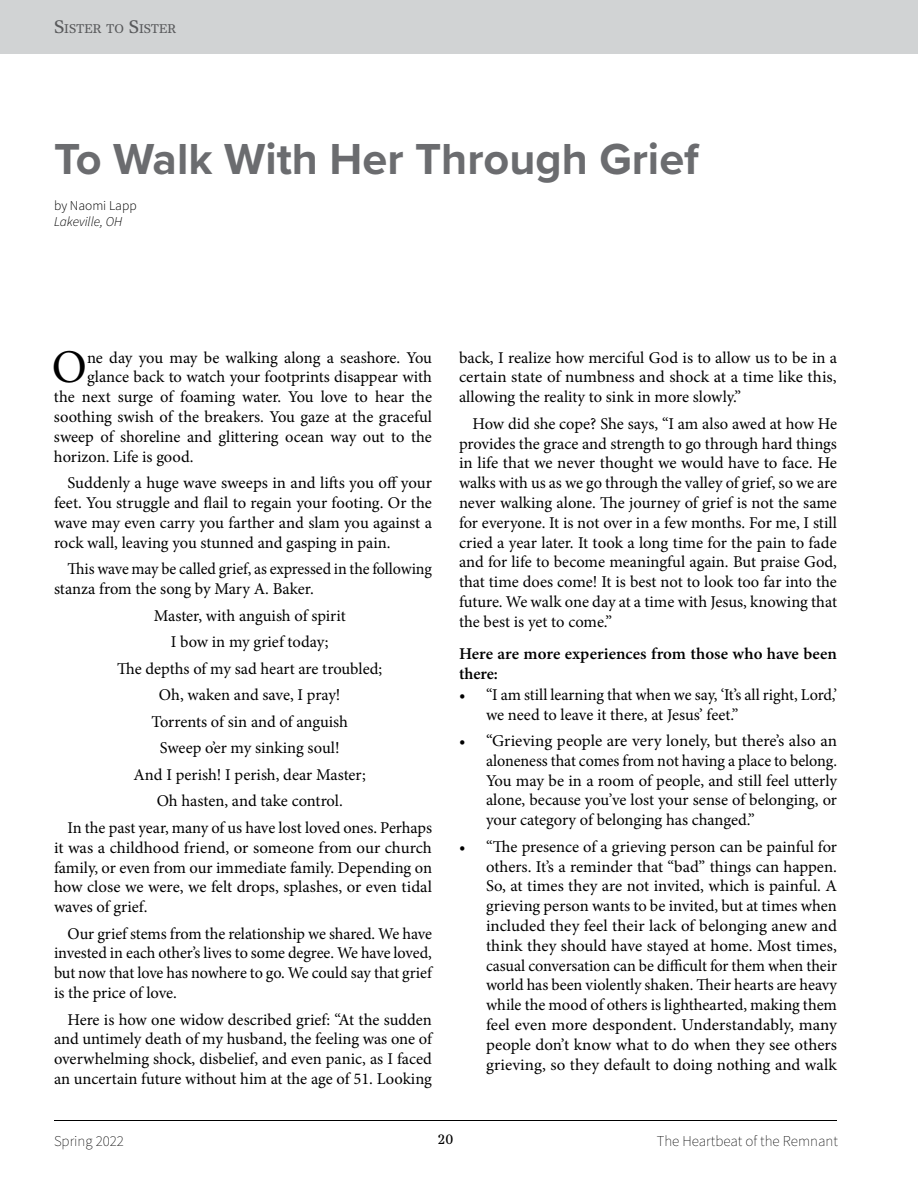
<style>
.page{position:relative;width:918px;height:1188px;background:#fff}
.page>*{position:absolute;margin:0;border:0;box-sizing:border-box;transform-origin:0 0}
.t1{font:46.95px "Minion Pro";color:#000}
.t2{font:700 45px "Proxima Nova";color:#6b6c6f}
.t3{font:16.5px/19.8px "Minion Pro";letter-spacing:-.005em;color:#000;text-align:justify}
.t4{font:600 16.5px/19.8px "Minion Pro";color:#000}
.t5{font:200 15px "Source Sans Pro";color:#000}
.t6{font:italic 300 13.5px "Source Sans Pro";color:#000}
.t7{font:300 13.5px "Source Sans Pro";color:#000}
.t8{font:500 13.5px "Core Serif N 45";color:#000}
.t9{font:500 12.6px "Core Serif N 45";color:#58595b}
.s1{font-size:18px}
</style>
<div class="page">
<div style="left:0;top:0;width:918px;height:54px;background:#d1d3d4"></div>
<hr style="left:54px;top:1120px;width:783px;height:1px;background:#000">
<p class="t9" style="left:54px;top:21px;width:124px"><span class="s1">S</span>ISTER TO <span class="s1">S</span>ISTER</p>
<h2 class="t2" style="left:54px;top:125px;width:646px">To Walk With Her Through Grief</h2>
<p class="t7" style="left:54px;top:197px;width:84px">by Naomi Lapp</p>
<p class="t6" style="left:54px;top:214px;width:70px">Lakeville, OH</p>
<h1 class="t1" style="left:52px;top:336px;width:37px">O</h1>
<p class="t3" style="left:87px;top:348px;width:347px">ne day you may be walking along a seashore. You</p>
<p class="t3" style="left:87px;top:367px;width:346px">glance back to watch your footprints disappear with</p>
<p class="t3" style="left:54px;top:387px;width:380px">the next surge of foaming water. You love to hear the</p>
<p class="t3" style="left:54px;top:407px;width:380px">soothing swish of the breakers. You gaze at the graceful</p>
<p class="t3" style="left:54px;top:427px;width:379px">sweep of shoreline and glittering ocean way out to the</p>
<p class="t3" style="left:54px;top:447px;width:141px">horizon. Life is good.</p>
<p class="t3" style="left:54px;top:473px;width:380px;text-indent:14px">Suddenly a huge wave sweeps in and lifts you off your feet. You struggle and flail to regain your footing. Or the wave may even carry you farther and slam you against a rock wall, leaving you stunned and gasping in pain.</p>
<p class="t3" style="left:54px;top:559px;width:379px;text-indent:14px">This wave may be called grief, as expressed in the following stanza from the song by Mary A. Baker.</p>
<p class="t3" style="left:68px;top:602px;width:366px;line-height:26.5px;text-align:center">Master, with anguish of spirit<br>I bow in my grief today;<br>The depths of my sad heart are troubled;<br>Oh, waken and save, I pray!<br>Torrents of sin and of anguish<br>Sweep o’er my sinking soul!<br>And I perish! I perish, dear Master;<br>Oh hasten, and take control.<br>In the past year, many of us have lost loved ones. Perhaps</p>
<p class="t3" style="left:54px;top:838px;width:380px">it was a childhood friend, or someone from our church family, or even from our immediate family. Depending on how close we were, we felt drops, splashes, or even tidal waves of grief.</p>
<p class="t3" style="left:54px;top:924px;width:380px;text-indent:14px">Our grief stems from the relationship we shared. We have invested in each other’s lives to some degree. We have loved, but now that love has nowhere to go. We could say that grief is the price of love.</p>
<p class="t3" style="left:54px;top:1010px;width:380px;text-indent:13px">Here is how one widow described grief: “At the sudden and untimely death of my husband, the feeling was one of overwhelming shock, disbelief, and even panic, as I faced an uncertain future without him at the age of 51. Looking</p>
<p class="t3" style="left:459px;top:348px;width:380px">back, I realize how merciful God is to allow us to be in a certain state of numbness and shock at a time like this, allowing the reality to sink in more slowly.”</p>
<p class="t3" style="left:459px;top:414px;width:380px;text-indent:13px">How did she cope? She says, “I am also awed at how He provides the grace and strength to go through hard things in life that we never thought we would have to face. He walks with us as we go through the valley of grief, so we are never walking alone. The journey of grief is not the same for everyone. It is not over in a few months. For me, I still cried a year later. It took a long time for the pain to fade and for life to become meaningful again. But praise God, that time does come! It is best not to look too far into the future. We walk one day at a time with Jesus, knowing that the best is yet to come.”</p>
<p class="t4" style="left:459px;top:644px;width:379px">Here are more experiences from those who have been there:</p>
<p class="t3" style="left:486px;top:685px;width:353px;text-indent:-27px">• “I am still learning that when we say, ‘It’s all right, Lord,’ we need to leave it there, at Jesus’ feet.”</p>
<p class="t3" style="left:486px;top:731px;width:353px;text-indent:-27px">• “Grieving people are very lonely, but there’s also an aloneness that comes from not having a place to belong.<br>You may be in a room of people, and still feel utterly alone, because you’ve lost your sense of belonging, or your category of belonging has changed.”</p>
<p class="t3" style="left:486px;top:837px;width:353px;text-indent:-27px">• “The presence of a grieving person can be painful for others. It’s a reminder that “bad” things can happen.<br>So, at times they are not invited, which is painful. A grieving person wants to be invited, but at times when included they feel their lack of belonging anew and think they should have stayed at home. Most times, casual conversation can be difficult for them when their world has been violently shaken. Their hearts are heavy while the mood of others is lighthearted, making them feel even more despondent. Understandably, many people don’t know what to do when they see others grieving, so they default to doing nothing and walk</p>
<p class="t5" style="left:54px;top:1132px;width:72px">Spring 2022</p>
<p class="t8" style="left:438px;top:1131px;width:17px">20</p>
<p class="t5" style="left:657px;top:1132px;width:183px">The Heartbeat of the Remnant</p>
</div>
